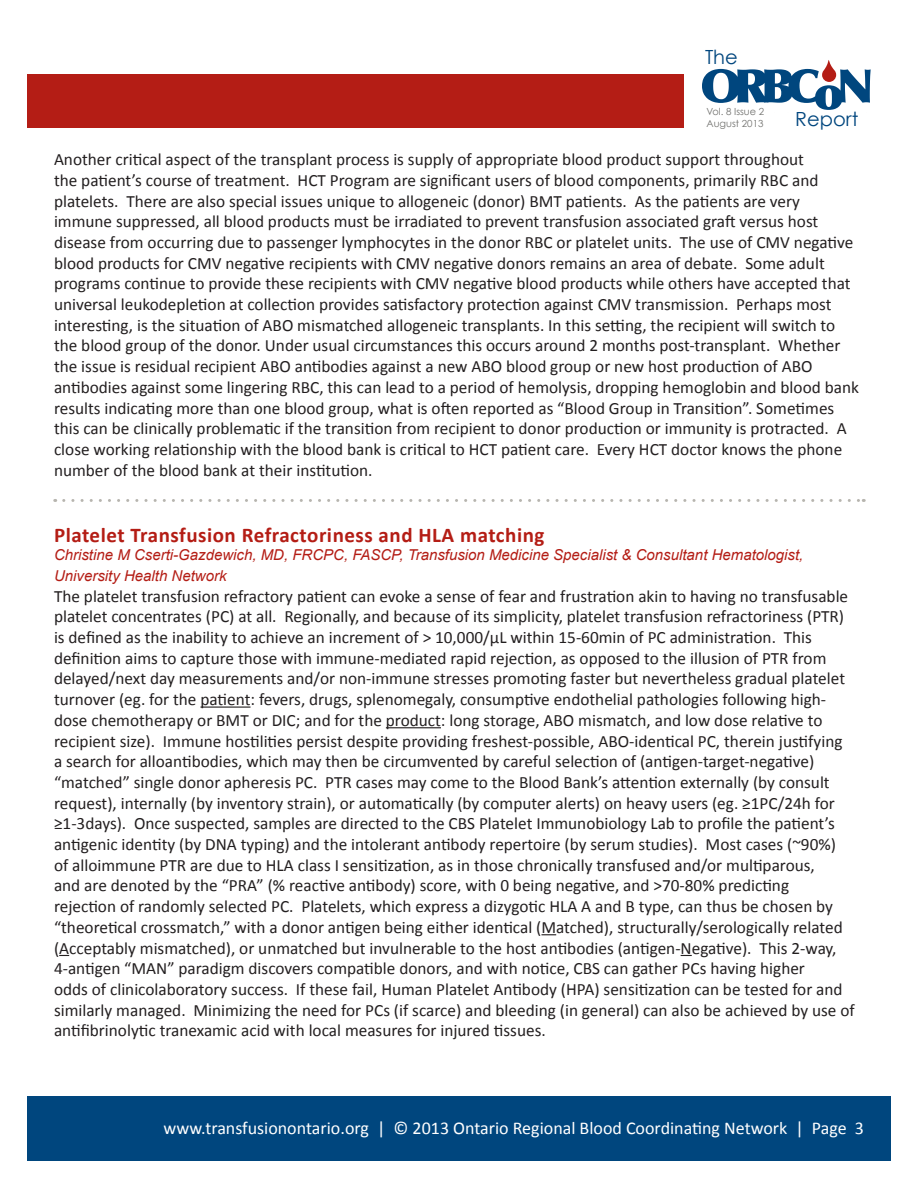
<style>
.page{position:relative;width:918px;height:1188px;background:#fff}
.page>*{position:absolute;margin:0;border:0;box-sizing:border-box;transform-origin:0 0}
.t1{font:700 21px "Calibri";letter-spacing:.025em;color:#b41d15}
.t2{font:19.5px "Century Gothic";color:#00467e}
.t3{font:18px "Calibri";color:#fff}
.t4{font:17.25px/20.7px "Calibri";color:#231f20}
.t5{font:italic 15px/20.7px "Arial";color:#b41d15}
.t6{font:9.75px/11.7px "Century Gothic";color:#71716e}
</style>
<div class="page">
<div style="left:27px;top:74px;width:657px;height:54px;background:#b41d15"></div>
<svg style="left:702px;top:60px;width:169px;height:50px"></svg>
<div style="left:27px;top:1096px;width:864px;height:65px;background:#00467e"></div>
<hr style="left:200px;top:707px;width:51px;height:1px;background:#231f20">
<hr style="left:386px;top:727px;width:55px;height:1px;background:#231f20">
<svg style="left:541px;top:934px;width:15px;height:1px"></svg>
<svg style="left:64px;top:499px;width:800px;height:3px"></svg>
<p class="t2" style="left:705px;top:45px;width:34px">The</p>
<p class="t6" style="left:706px;top:106px;width:59px">Vol. 8 Issue 2<br>August 2013</p>
<p class="t2" style="left:795px;top:107px;width:65px">Report</p>
<p class="t4" style="left:54px;top:149px;width:806px">Another critical aspect of the transplant process is supply of appropriate blood product support throughout<br>the patient’s course of treatment. HCT Program are significant users of blood components, primarily RBC and platelets. There are also special issues unique to allogeneic (donor) BMT patients. As the patients are very immune suppressed, all blood products must be irradiated to prevent transfusion associated graft versus host disease from occurring due to passenger lymphocytes in the donor RBC or platelet units. The use of CMV negative blood products for CMV negative recipients with CMV negative donors remains an area of debate. Some adult programs continue to provide these recipients with CMV negative blood products while others have accepted that universal leukodepletion at collection provides satisfactory protection against CMV transmission. Perhaps most interesting, is the situation of ABO mismatched allogeneic transplants. In this setting, the recipient will switch to the blood group of the donor. Under usual circumstances this occurs around 2 months post-transplant. Whether the issue is residual recipient ABO antibodies against a new ABO blood group or new host production of ABO antibodies against some lingering RBC, this can lead to a period of hemolysis, dropping hemoglobin and blood bank results indicating more than one blood group, what is often reported as “Blood Group in Transition”. Sometimes this can be clinically problematic if the transition from recipient to donor production or immunity is protracted. A close working relationship with the blood bank is critical to HCT patient care. Every HCT doctor knows the phone number of the blood bank at their institution.</p>
<p class="t1" style="left:54px;top:522px;width:492px">Platelet Transfusion Refractoriness and HLA matching</p>
<p class="t5" style="left:54px;top:545px;width:751px">Christine M Cserti-Gazdewich, MD, FRCPC, FASCP, Transfusion Medicine Specialist &amp; Consultant Hematologist,<br>University Health Network</p>
<p class="t4" style="left:54px;top:586px;width:802px">The platelet transfusion refractory patient can evoke a sense of fear and frustration akin to having no transfusable platelet concentrates (PC) at all. Regionally, and because of its simplicity, platelet transfusion refractoriness (PTR) is defined as the inability to achieve an increment of &gt; 10,000/μL within 15-60min of PC administration. This definition aims to capture those with immune-mediated rapid rejection, as opposed to the illusion of PTR from delayed/next day measurements and/or non-immune stresses promoting faster but nevertheless gradual platelet turnover (eg. for the patient: fevers, drugs, splenomegaly, consumptive endothelial pathologies following high&shy;dose chemotherapy or BMT or DIC; and for the product: long storage, ABO mismatch, and low dose relative to recipient size). Immune hostilities persist despite providing freshest-possible, ABO-identical PC, therein justifying a search for alloantibodies, which may then be circumvented by careful selection of (antigen-target-negative) “matched” single donor apheresis PC. PTR cases may come to the Blood Bank’s attention externally (by consult request), internally (by inventory strain), or automatically (by computer alerts) on heavy users (eg. ≥1PC/24h for ≥1-3days). Once suspected, samples are directed to the CBS Platelet Immunobiology Lab to profile the patient’s antigenic identity (by DNA typing) and the intolerant antibody repertoire (by serum studies). Most cases (~90%)<br>of alloimmune PTR are due to HLA class I sensitization, as in those chronically transfused and/or multiparous,<br>and are denoted by the “PRA” (% reactive antibody) score, with 0 being negative, and &gt;70-80% predicting rejection of randomly selected PC. Platelets, which express a dizygotic HLA A and B type, can thus be chosen by “theoretical crossmatch,” with a donor antigen being either identical (Matched), structurally/serologically related (Acceptably mismatched), or unmatched but invulnerable to the host antibodies (antigen-Negative). This 2-way, 4-antigen “MAN” paradigm discovers compatible donors, and with notice, CBS can gather PCs having higher<br>odds of clinicolaboratory success. If these fail, Human Platelet Antibody (HPA) sensitization can be tested for and similarly managed. Minimizing the need for PCs (if scarce) and bleeding (in general) can also be achieved by use of antifibrinolytic tranexamic acid with local measures for injured tissues.</p>
<p class="t3" style="left:164px;top:1117px;width:702px">www.transfusionontario.org | © 2013 Ontario Regional Blood Coordinating Network | Page 3</p>
</div>
